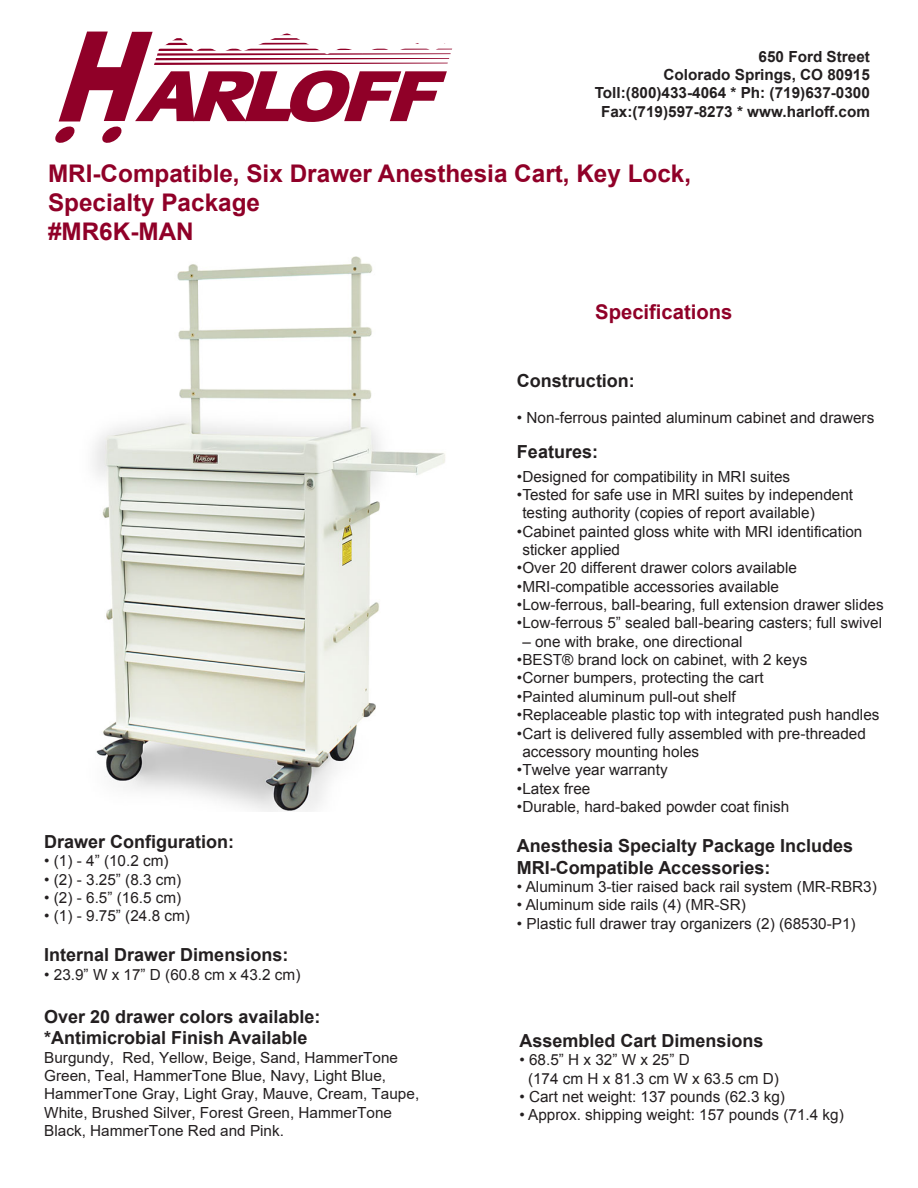
<style>
.page{position:relative;width:918px;height:1188px;background:#fff}
.page>*{position:absolute;margin:0;border:0;box-sizing:border-box;transform-origin:0 0}
.t1{font:700 24.3px/29.1px "Arial";color:#900028}
.t2{font:700 20.25px "Arial";color:#900028}
.t3{font:700 18px/21.6px "Arial";color:#231f20}
.t4{font:15.3px/18.3px "Arial";color:#231f20}
.t5{font:700 15.3px/18.3px "Arial";color:#231f20;text-align:right}
</style>
<div class="page">
<img style="left:93px;top:256px;width:353px;height:556px">
<svg style="left:55px;top:31px;width:398px;height:112px"></svg>
<p class="t5" style="left:595px;top:48px;width:277px">650 Ford Street<br>Colorado Springs, CO 80915<br>Toll:(800)433-4064 * Ph: (719)637-0300<br>Fax:(719)597-8273 * www.harloff.com</p>
<h1 class="t1" style="left:48px;top:161px;width:645px">MRI-Compatible, Six Drawer Anesthesia Cart, Key Lock,<br>Specialty Package<br>#MR6K-MAN</h1>
<p class="t3" style="left:44px;top:832px;width:192px">Drawer Configuration:</p>
<p class="t4" style="left:44px;top:852px;width:126px">• (1) - 4” (10.2 cm)</p>
<p class="t4" style="left:44px;top:870px;width:139px">• (2) - 3.25” (8.3 cm)</p>
<p class="t4" style="left:44px;top:889px;width:139px">• (2) - 6.5” (16.5 cm)</p>
<p class="t4" style="left:44px;top:907px;width:147px">• (1) - 9.75” (24.8 cm)</p>
<p class="t3" style="left:44px;top:946px;width:246px">Internal Drawer Dimensions:</p>
<p class="t4" style="left:44px;top:965px;width:258px">• 23.9” W x 17” D (60.8 cm x 43.2 cm)</p>
<p class="t3" style="left:44px;top:1006px;width:278px">Over 20 drawer colors available: *Antimicrobial Finish Available</p>
<p class="t4" style="left:44px;top:1048px;width:376px">Burgundy, Red, Yellow, Beige, Sand, HammerTone Green, Teal, HammerTone Blue, Navy, Light Blue, HammerTone Gray, Light Gray, Mauve, Cream, Taupe, White, Brushed Silver, Forest Green, HammerTone Black, HammerTone Red and Pink.</p>
<h2 class="t2" style="left:595px;top:304px;width:139px">Specifications</h2>
<p class="t3" style="left:517px;top:371px;width:119px">Construction:</p>
<p class="t4" style="left:517px;top:409px;width:359px">• Non-ferrous painted aluminum cabinet and drawers</p>
<p class="t3" style="left:517px;top:442px;width:83px">Features:</p>
<p class="t4" style="left:517px;top:467px;width:275px">•Designed for compatibility in MRI suites</p>
<p class="t4" style="left:522px;top:486px;width:332px;text-indent:-5px">•Tested for safe use in MRI suites by independent testing authority (copies of report available)</p>
<p class="t4" style="left:522px;top:522px;width:342px;text-indent:-5px">•Cabinet painted gloss white with MRI identification sticker applied</p>
<p class="t4" style="left:517px;top:559px;width:282px">•Over 20 different drawer colors available</p>
<p class="t4" style="left:517px;top:577px;width:264px">•MRI-compatible accessories available</p>
<p class="t4" style="left:517px;top:596px;width:368px">•Low-ferrous, ball-bearing, full extension drawer slides</p>
<p class="t4" style="left:517px;top:614px;width:367px">•Low-ferrous 5” sealed ball-bearing casters; full swivel</p>
<p class="t4" style="left:522px;top:632px;width:222px">– one with brake, one directional</p>
<p class="t4" style="left:517px;top:651px;width:292px">•BEST® brand lock on cabinet, with 2 keys</p>
<p class="t4" style="left:517px;top:669px;width:248px">•Corner bumpers, protecting the cart</p>
<p class="t4" style="left:517px;top:687px;width:220px">•Painted aluminum pull-out shelf</p>
<p class="t4" style="left:517px;top:706px;width:364px">•Replaceable plastic top with integrated push handles</p>
<p class="t4" style="left:522px;top:724px;width:345px;text-indent:-5px">•Cart is delivered fully assembled with pre-threaded accessory mounting holes</p>
<p class="t4" style="left:517px;top:761px;width:152px">•Twelve year warranty</p>
<p class="t4" style="left:517px;top:779px;width:75px">•Latex free</p>
<p class="t4" style="left:517px;top:798px;width:274px">•Durable, hard-baked powder coat finish</p>
<p class="t3" style="left:517px;top:837px;width:338px">Anesthesia Specialty Package Includes<br>MRI-Compatible Accessories:</p>
<p class="t4" style="left:517px;top:878px;width:361px">• Aluminum 3-tier raised back rail system (MR-RBR3)</p>
<p class="t4" style="left:517px;top:896px;width:230px">• Aluminum side rails (4) (MR-SR)</p>
<p class="t4" style="left:517px;top:914px;width:340px">• Plastic full drawer tray organizers (2) (68530-P1)</p>
<p class="t3" style="left:519px;top:1031px;width:246px">Assembled Cart Dimensions</p>
<p class="t4" style="left:528px;top:1051px;width:252px;text-indent:-9px">• 68.5” H x 32” W x 25” D<br>(174 cm H x 81.3 cm W x 63.5 cm D)</p>
<p class="t4" style="left:519px;top:1088px;width:267px">• Cart net weight: 137 pounds (62.3 kg)</p>
<p class="t4" style="left:519px;top:1106px;width:326px">• Approx. shipping weight: 157 pounds (71.4 kg)</p>
</div>
